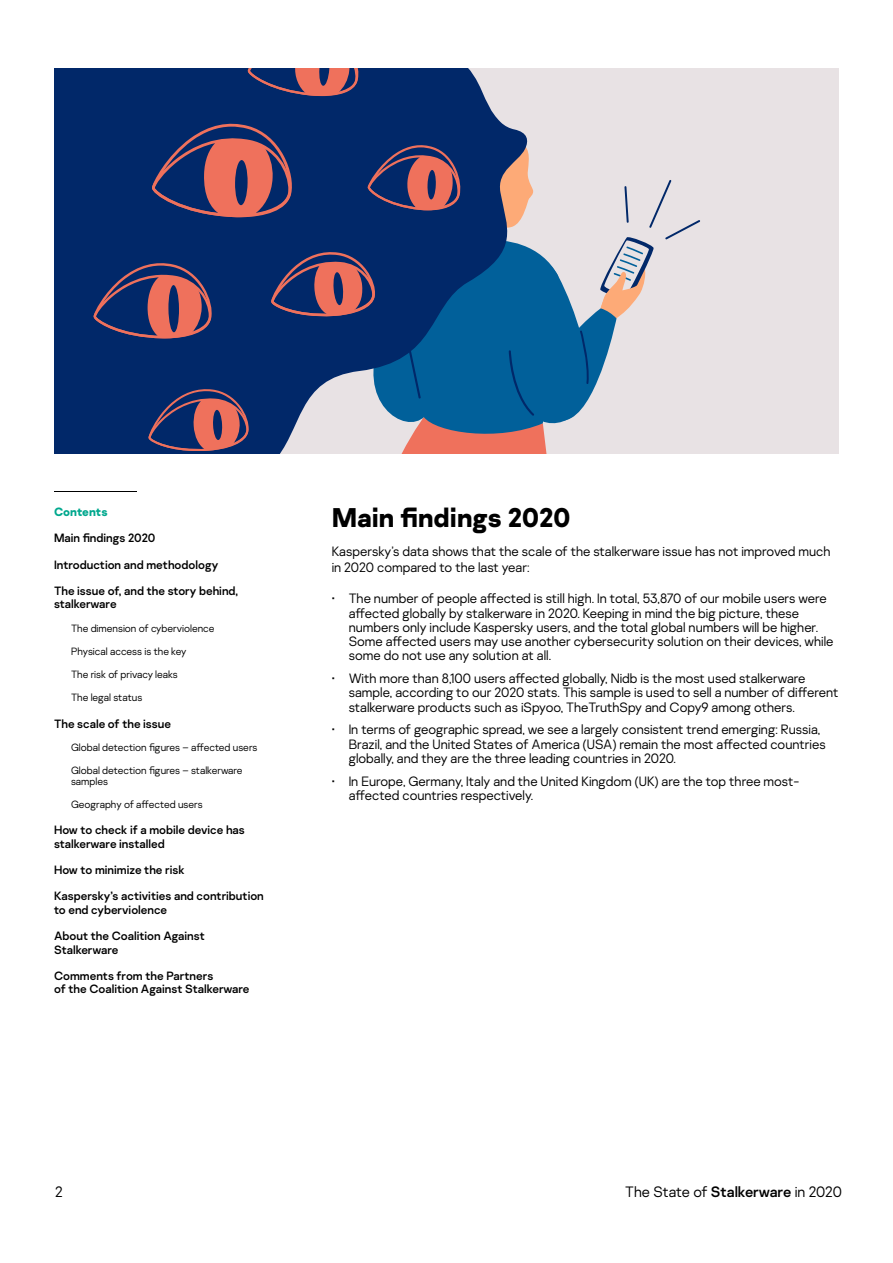
<style>
.page{position:relative;width:893px;height:1263px;background:#fff}
.page>*{position:absolute;margin:0;border:0;box-sizing:border-box;transform-origin:0 0}
.t1{font:700 27px "Kaspersky Sans";color:#000}
.t2{font:300 15px "Kaspersky Sans";color:#000}
.t3{font:300 13.5px/14.2px "Kaspersky Sans";color:#000}
.t4{font:12px/26.2px "Kaspersky Sans";color:#000}
.t5{font:700 12px "Kaspersky Sans";color:#00a88e}
.t6{font:300 10.5px/10.5px "Kaspersky Sans";color:#000}
.s1{font-weight:400}
</style>
<div class="page">
<div style="left:54px;top:68px;width:785px;height:386px;background:#e8e2e4"></div>
<div style="left:54px;top:68px;width:446px;height:386px;background:#012869"></div>
<svg style="left:248px;top:68px;width:112px;height:28px;background:#6b4863"></svg>
<svg style="left:94px;top:121px;width:606px;height:333px"></svg>
<div style="left:235px;top:160px;width:13px;height:45px;background:#012869;border-radius:50%"></div>
<hr style="left:54px;top:491px;width:83px;height:1px;background:#000">
<p class="t5" style="left:54px;top:504px;width:55px">Contents</p>
<p class="t4" style="left:54px;top:525px;width:186px">Main findings 2020<br>Introduction and methodology<br>The issue of, and the story behind,</p>
<p class="t4" style="left:54px;top:591px;width:64px">stalkerware</p>
<p class="t6" style="left:71px;top:623px;width:145px">The dimension of cyberviolence</p>
<p class="t6" style="left:71px;top:646px;width:117px">Physical access is the key</p>
<p class="t6" style="left:71px;top:669px;width:108px">The risk of privacy leaks</p>
<p class="t6" style="left:71px;top:692px;width:73px">The legal status</p>
<p class="t4" style="left:54px;top:710px;width:119px">The scale of the issue</p>
<p class="t6" style="left:71px;top:742px;width:188px">Global detection figures – affected users</p>
<p class="t6" style="left:71px;top:765px;width:173px">Global detection figures – stalkerware samples</p>
<p class="t6" style="left:71px;top:799px;width:133px">Geography of affected users</p>
<p class="t4" style="left:54px;top:823px;width:192px;line-height:13.5px">How to check if a mobile device has stalkerware installed</p>
<p class="t4" style="left:54px;top:857px;width:211px">How to minimize the risk<br>Kaspersky’s activities and contribution</p>
<p class="t4" style="left:54px;top:896px;width:152px">to end cyberviolence<br>About the Coalition Against</p>
<p class="t4" style="left:54px;top:936px;width:161px">Stalkerware<br>Comments from the Partners</p>
<p class="t4" style="left:54px;top:976px;width:197px">of the Coalition Against Stalkerware</p>
<h1 class="t1" style="left:332px;top:500px;width:241px">Main findings 2020</h1>
<p class="t3" style="left:332px;top:543px;width:500px;line-height:16.2px">Kaspersky’s data shows that the scale of the stalkerware issue has not improved much in 2020 compared to the last year:</p>
<p class="t3" style="left:349px;top:591px;width:486px;text-indent:-17px">• The number of people affected is still high. In total, 53,870 of our mobile users were affected globally by stalkerware in 2020. Keeping in mind the big picture, these numbers only include Kaspersky users, and the total global numbers will be higher.<br>Some affected users may use another cybersecurity solution on their devices, while some do not use any solution at all.</p>
<p class="t3" style="left:349px;top:671px;width:491px;text-indent:-17px">• With more than 8,100 users affected globally, Nidb is the most used stalkerware sample, according to our 2020 stats. This sample is used to sell a number of different stalkerware products such as iSpyoo, TheTruthSpy and Copy9 among others.</p>
<p class="t3" style="left:349px;top:722px;width:478px;text-indent:-17px">• In terms of geographic spread, we see a largely consistent trend emerging: Russia,<br>Brazil, and the United States of America (USA) remain the most affected countries globally, and they are the three leading countries in 2020.</p>
<p class="t3" style="left:349px;top:774px;width:452px;text-indent:-17px">• In Europe, Germany, Italy and the United Kingdom (UK) are the top three most&shy;affected countries respectively.</p>
<p class="t2" style="left:55px;top:1183px;width:9px">2</p>
<p class="t2" style="left:625px;top:1183px;width:218px">The State of <span class="s1">Stalkerware</span> in 2020</p>
</div>
